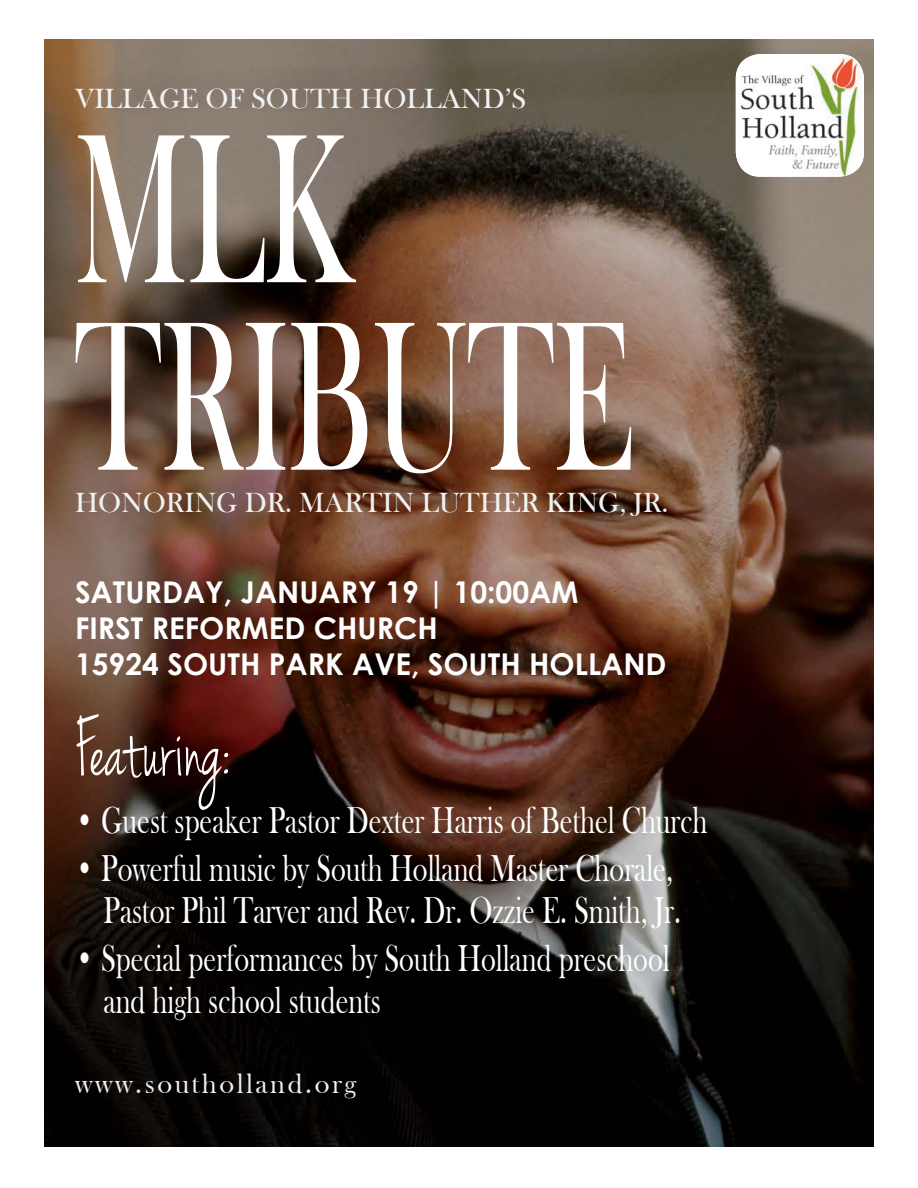
<style>
.page{position:relative;width:918px;height:1188px;background:#fff}
.page>*{position:absolute;margin:0;border:0;box-sizing:border-box;transform-origin:0 0}
.t1{font:220.2px "Bask Old Face";color:#fff;scale:.57 1}
.t2{font:89.1px "Jenna Sue";letter-spacing:-.015em;color:#fff;scale:.74 1}
.t3{font:38.4px "Bask Old Face";color:#fff;scale:.74 1}
.t4{font:700 30px "Century Gothic";color:#fff}
.t5{font:28.5px "Bask Old Face";color:#f0f1f2}
.t6{font:28.5px "Bask Old Face";letter-spacing:.09em;color:#f0f1f2}
</style>
<div class="page">
<img style="left:44px;top:40px;width:830px;height:1106px">
<img style="left:736px;top:54px;width:128px;height:123px">
<p class="t5" style="left:75px;top:83px;width:453px">VILLAGE OF SOUTH HOLLAND’S</p>
<p class="t1" style="left:75px;top:88px;width:489px">MLK</p>
<p class="t1" style="left:75px;top:276px;width:979px">TRIBUTE</p>
<p class="t5" style="left:75px;top:487px;width:595px">HONORING DR. MARTIN LUTHER KING, JR.</p>
<p class="t4" style="left:75px;top:569px;width:505px">SATURDAY, JANUARY 19 | 10:00AM</p>
<p class="t4" style="left:75px;top:605px;width:365px">FIRST REFORMED CHURCH</p>
<p class="t4" style="left:75px;top:641px;width:593px">15924 SOUTH PARK AVE, SOUTH HOLLAND</p>
<p class="t2" style="left:75px;top:698px;width:211px">Featuring:</p>
<p class="t3" style="left:75px;top:799px;width:856px">• Guest speaker Pastor Dexter Harris of Bethel Church</p>
<p class="t3" style="left:75px;top:847px;width:809px">• Powerful music by South Holland Master Chorale,</p>
<p class="t3" style="left:104px;top:889px;width:782px">Pastor Phil Tarver and Rev. Dr. Ozzie E. Smith, Jr.</p>
<p class="t3" style="left:75px;top:937px;width:805px">• Special performances by South Holland preschool</p>
<p class="t3" style="left:104px;top:979px;width:376px">and high school students</p>
<p class="t6" style="left:75px;top:1068px;width:283px">www.southolland.org</p>
</div>
